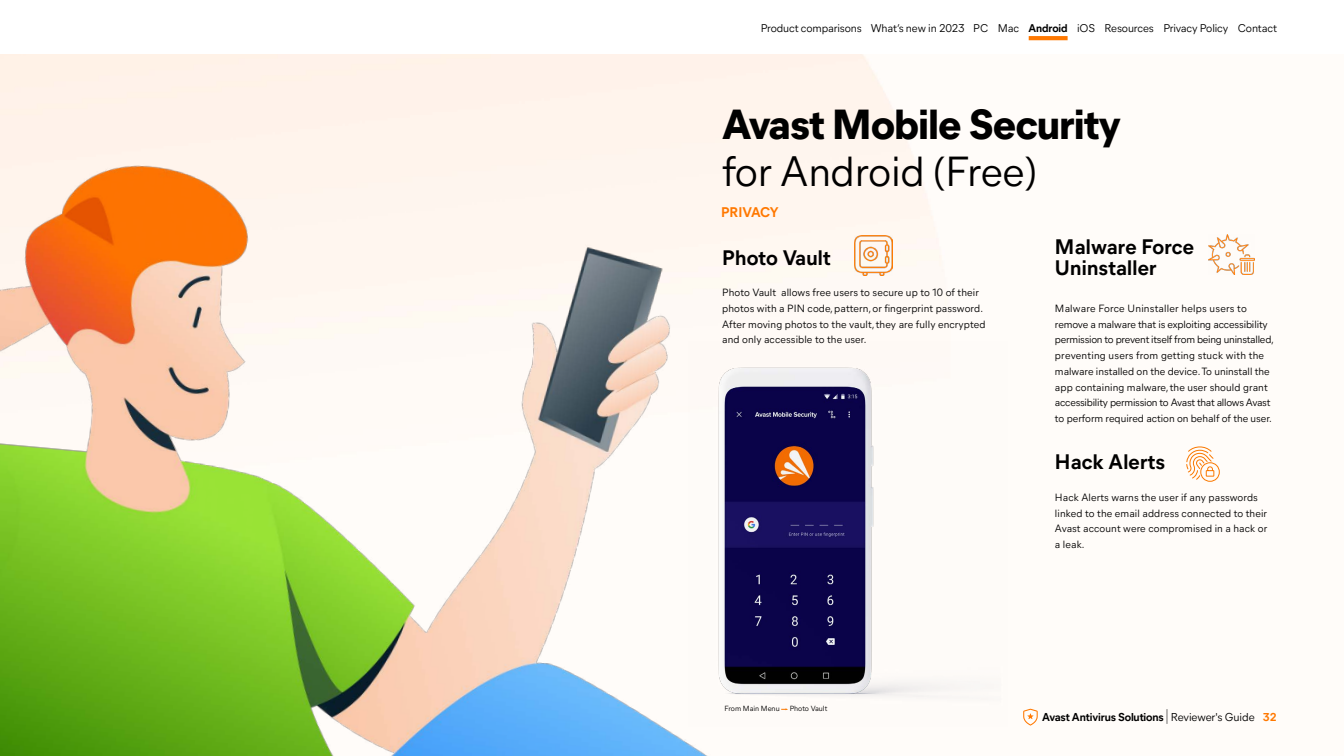
<style>
.page{position:relative;width:1344px;height:756px;background:#fff}
.page>*{position:absolute;margin:0;border:0;box-sizing:border-box;transform-origin:0 0}
.t1{font:800 42px "Mier B";letter-spacing:-.01em;color:#000}
.t2{font:42px "Mier B";letter-spacing:-.01em;color:#000}
.t3{font:700 21px/21px "Mier B";letter-spacing:.01em;color:#000}
.t4{font:700 14px "Mier B";letter-spacing:-.02em;color:#ff7800}
.t5{font:700 11.45px "Mier B";letter-spacing:-.01em;color:#000}
.t6{font:11.2px "Mier B";letter-spacing:-.01em;color:#000}
.t7{font:10.5px/15.7px "Mier B";letter-spacing:.01em;color:#000}
.t8{font:7.46px "Mier B";color:#000}
.s1{font-weight:700}
.s2{font-weight:400;font-size:17.15px}
.s3{font-weight:400}
.s4{color:#ff7800}
</style>
<div class="page">
<img style="left:802px;top:55px;width:451px;height:654px">
<img style="left:854px;top:236px;width:39px;height:40px">
<img style="left:1208px;top:234px;width:47px;height:40px">
<svg style="left:1186px;top:446px;width:34px;height:36px"></svg>
<img style="left:0;top:54px;width:802px;height:702px">
<svg style="left:1029px;top:36px;width:39px;height:4px"></svg>
<svg style="left:1023px;top:709px;width:15px;height:17px"></svg>
<img style="left:689px;top:342px;width:319px;height:385px">
<p class="t6" style="left:761px;top:20px;width:518px">Product comparisons What’s new in 2023 PC Mac <span class="s1">Android</span> iOS Resources Privacy Policy Contact</p>
<h1 class="t1" style="left:722px;top:93px;width:400px">Avast Mobile Security</h1>
<h1 class="t2" style="left:722px;top:141px;width:316px">for Android (Free)</h1>
<h3 class="t4" style="left:721px;top:202px;width:59px">PRIVACY</h3>
<h2 class="t3" style="left:722px;top:245px;width:110px">Photo Vault</h2>
<p class="t7" style="left:722px;top:284px;width:265px">Photo Vault allows free users to secure up to 10 of their photos with a PIN code,pattern,or fingerprint password.<br>After moving photos to the vault, they are fully encrypted and only accessible to the user.</p>
<h2 class="t3" style="left:1055px;top:235px;width:141px">Malware Force<br>Uninstaller</h2>
<p class="t7" style="left:1055px;top:300px;width:220px">Malware Force Uninstaller helps users to remove a malware that is exploiting accessibility permission to prevent itself from being uninstalled, preventing users from getting stuck with the malware installed on the device. To uninstall the app containing malware, the user should grant accessibility permission to Avast that allows Avast to perform required action on behalf of the user.</p>
<h2 class="t3" style="left:1055px;top:450px;width:112px">Hack Alerts</h2>
<p class="t7" style="left:1055px;top:489px;width:214px">Hack Alerts warns the user if any passwords linked to the email address connected to their Avast account were compromised in a hack or a leak.</p>
<p class="t8" style="left:724px;top:703px;width:57px">From Main Menu</p>
<p class="t8" style="left:790px;top:703px;width:39px">Photo Vault</p>
<p class="t5" style="left:1042px;top:709px;width:236px">Avast Antivirus Solutions <span class="s2">|</span> <span class="s3">Reviewer's Guide</span> <span class="s4">32</span></p>
</div>
